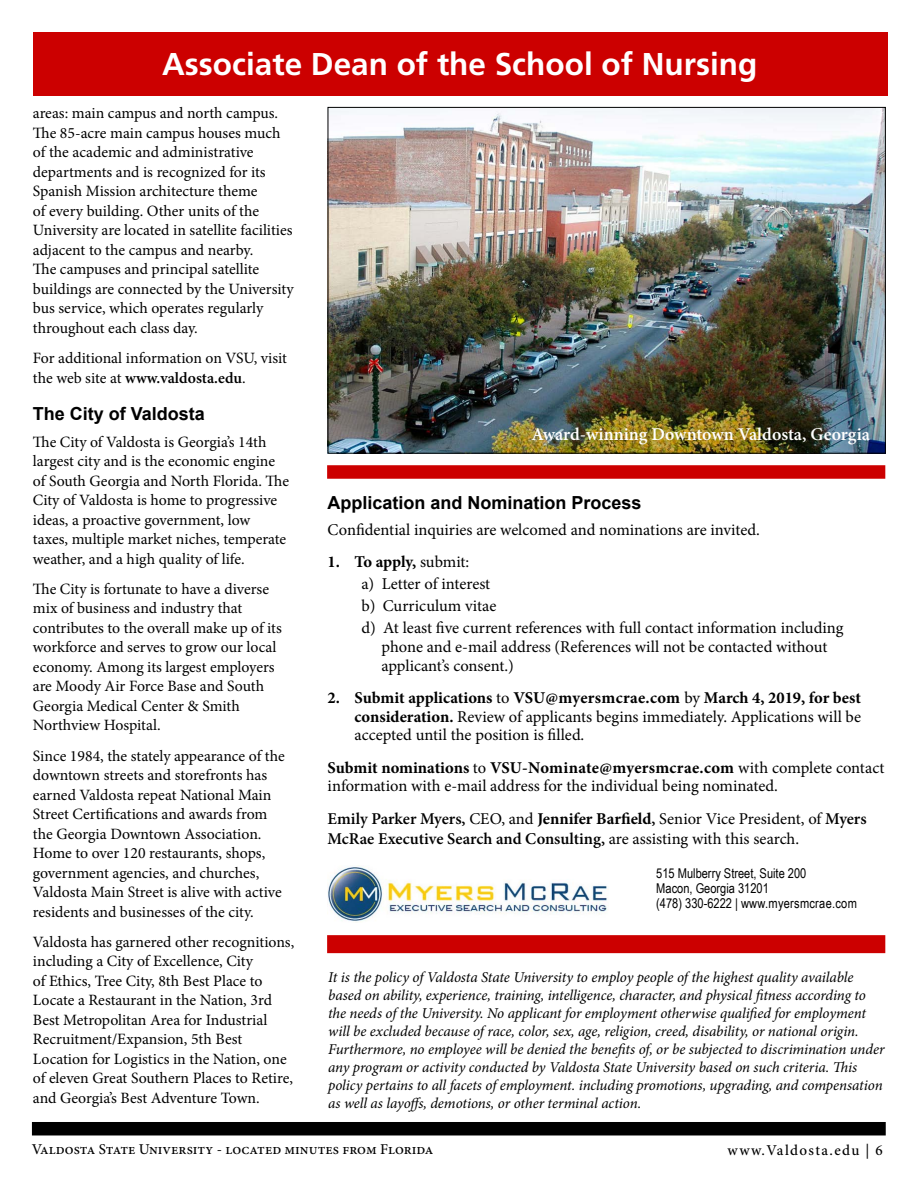
<style>
.page{position:relative;width:918px;height:1188px;background:#fff}
.page>*{position:absolute;margin:0;border:0;box-sizing:border-box;transform-origin:0 0}
.t1{font:700 31.5px "Frutiger";color:#fff}
.t2{font:700 18px "Arial";color:#000}
.t3{font:600 18px "Minion Pro";color:#fff}
.t4{font:16.5px/18.8px "Minion Pro";color:#000}
.t5{font:600 16.5px/19.5px "Minion Pro";color:#000}
.t6{font:15.75px/19.5px "Minion Pro";color:#000}
.t7{font:italic 15px/18px "Minion Pro";letter-spacing:-.01em;color:#000}
.t8{font:500 15px "Minion Pro";color:#000}
.t9{font:13.5px/15px "Arial Narrow";color:#000}
.s1{font-weight:600}
.s2{font-weight:700}
.s3{font-weight:400}
</style>
<div class="page">
<img style="left:328px;top:865px;width:281px;height:56px">
<div style="left:327px;top:935px;width:558px;height:18px;background:#c00"></div>
<div style="left:32px;top:1122px;width:854px;height:13px;background:#000"></div>
<div style="left:327px;top:465px;width:558px;height:14px;background:#c00"></div>
<img style="left:330px;top:109px;width:554px;height:343px">
<div style="left:33px;top:32px;width:854px;height:64px;background:#c00"></div>
<h1 class="t1" style="left:162px;top:46px;width:597px">Associate Dean of the School of Nursing</h1>
<p class="t6" style="left:33px;top:104px;width:262px">areas: main campus and north campus.<br>The 85-acre main campus houses much of the academic and administrative departments and is recognized for its Spanish Mission architecture theme<br>of every building. Other units of the University are located in satellite facilities adjacent to the campus and nearby.<br>The campuses and principal satellite buildings are connected by the University bus service, which operates regularly throughout each class day.</p>
<p class="t6" style="left:33px;top:349px;width:256px">For additional information on VSU, visit the web site at <span class="s1">www.valdosta.edu</span>.</p>
<p class="t2" style="left:33px;top:402px;width:174px">The City of Valdosta</p>
<p class="t6" style="left:33px;top:432px;width:258px">The City of Valdosta is Georgia’s 14th largest city and is the economic engine of South Georgia and North Florida. The City of Valdosta is home to progressive ideas, a proactive government, low taxes, multiple market niches, temperate weather, and a high quality of life.</p>
<p class="t6" style="left:33px;top:579px;width:250px">The City is fortunate to have a diverse mix of business and industry that contributes to the overall make up of its workforce and serves to grow our local economy. Among its largest employers are Moody Air Force Base and South Georgia Medical Center &amp; Smith Northview Hospital.</p>
<p class="t6" style="left:33px;top:746px;width:253px">Since 1984, the stately appearance of the downtown streets and storefronts has earned Valdosta repeat National Main Street Certifications and awards from the Georgia Downtown Association.<br>Home to over 120 restaurants, shops, government agencies, and churches, Valdosta Main Street is alive with active residents and businesses of the city.</p>
<p class="t6" style="left:33px;top:932px;width:263px">Valdosta has garnered other recognitions, including a City of Excellence, City<br>of Ethics, Tree City, 8th Best Place to Locate a Restaurant in the Nation, 3rd Best Metropolitan Area for Industrial Recruitment/Expansion, 5th Best Location for Logistics in the Nation, one of eleven Great Southern Places to Retire, and Georgia’s Best Adventure Town.</p>
<p class="t3" style="left:531px;top:422px;width:340px">Award-winning Downtown Valdosta, Georgia</p>
<p class="t2" style="left:328px;top:491px;width:316px">Application and Nomination Process</p>
<p class="t4" style="left:328px;top:520px;width:434px">Confidential inquiries are welcomed and nominations are invited.</p>
<p class="t4" style="left:361px;top:551px;width:484px;line-height:22px;text-indent:-34px"><span class="s2">1. To apply,</span> submit:<br>a) Letter of interest<br>b) Curriculum vitae<br>d) At least five current references with full contact information including</p>
<p class="t4" style="left:382px;top:637px;width:447px">phone and e-mail address (References will not be contacted without applicant’s consent.)</p>
<p class="t4" style="left:355px;top:688px;width:508px;text-align:justify;text-indent:-27px"><span class="s2">2. Submit applications</span> to <span class="s2">VSU@myersmcrae.com</span> by <span class="s2">March 4, 2019, for best consideration.</span> Review of applicants begins immediately. Applications will be accepted until the position is filled.</p>
<p class="t4" style="left:328px;top:758px;width:558px"><span class="s2">Submit nominations</span> to <span class="s2">VSU-Nominate@myersmcrae.com</span> with complete contact information with e-mail address for the individual being nominated.</p>
<p class="t5" style="left:328px;top:809px;width:541px">Emily Parker Myers, <span class="s3">CEO, and</span> <span class="s2">Jennifer Barfield</span>, <span class="s3">Senior Vice President, of</span> Myers<br>McRae Executive Search and Consulting, <span class="s3">are assisting with this search.</span></p>
<p class="t9" style="left:656px;top:865px;width:202px">515 Mulberry Street, Suite 200<br>Macon, Georgia 31201<br>(478) 330-6222 | www.myersmcrae.com</p>
<p class="t7" style="left:328px;top:968px;width:558px">It is the policy of Valdosta State University to employ people of the highest quality available based on ability, experience, training, intelligence, character, and physical fitness according to the needs of the University. No applicant for employment otherwise qualified for employment will be excluded because of race, color, sex, age, religion, creed, disability, or national origin.<br>Furthermore, no employee will be denied the benefits of, or be subjected to discrimination under any program or activity conducted by Valdosta State University based on such criteria. This policy pertains to all facets of employment. including promotions, upgrading, and compensation as well as layoffs, demotions, or other terminal action.</p>
<p class="t8" style="left:32px;top:1139px;width:403px">Valdosta State University - located minutes from Florida</p>
<p class="t8" style="left:728px;top:1140px;width:157px">www.Valdosta.edu | 6</p>
</div>
